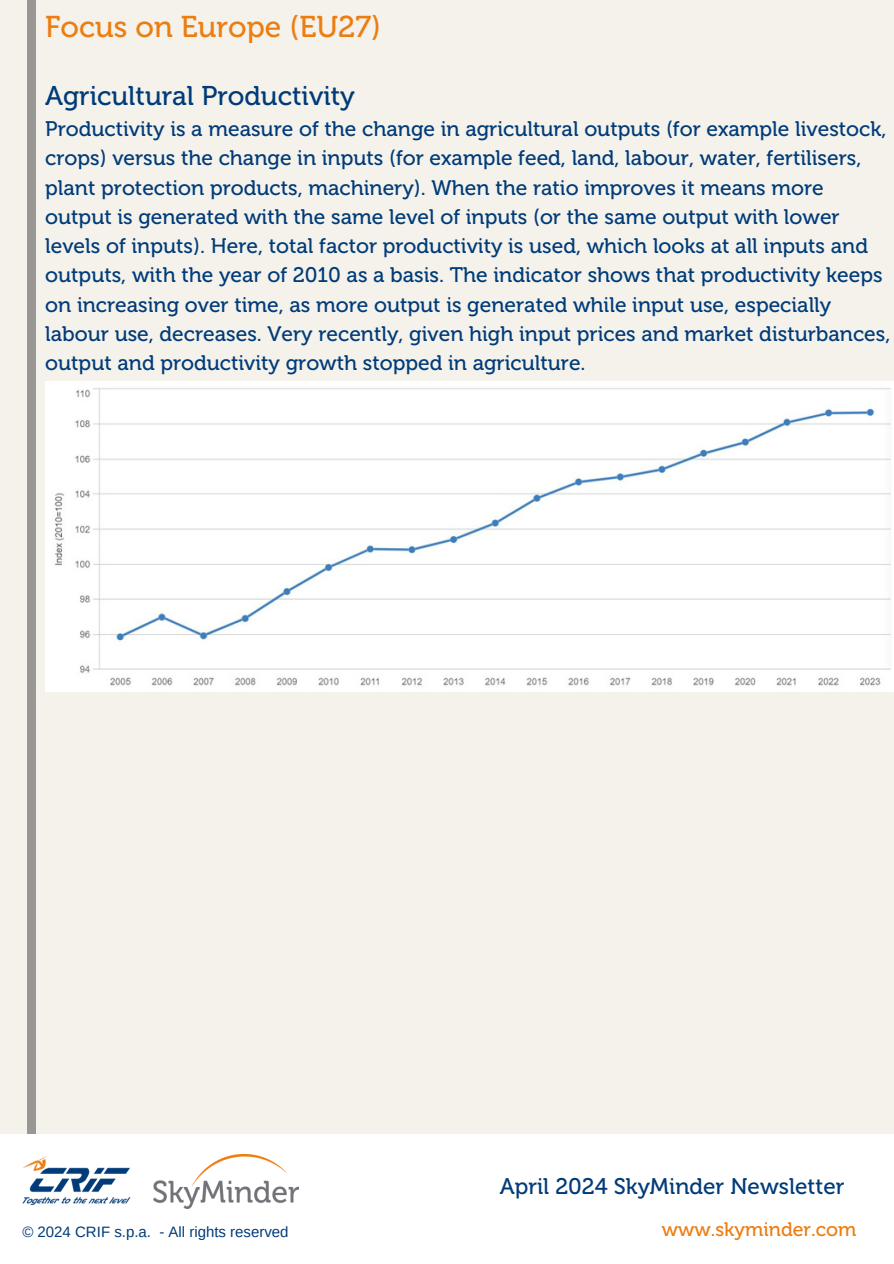
<style>
.page{position:relative;width:894px;height:1264px;background:#fff}
.page>*{position:absolute;margin:0;border:0;box-sizing:border-box;transform-origin:0 0}
.t1{font:30px "Museo 500";color:#ec7d11}
.t2{font:27px "Museo 500";color:#003b79}
.t3{font:22.5px "Museo 500";color:#003b79}
.t4{font:21px/29.2px "Museo 500";color:#003b79}
.t5{font:19.5px "Museo 500";color:#ec7d11}
.t6{font:15px "Arimo";color:#003b79}
</style>
<div class="page">
<div style="left:0;top:0;width:893px;height:1263px;background:#f4f2eb"></div>
<div style="left:0;top:1133px;width:893px;height:130px;background:#fff"></div>
<img style="left:23px;top:1156px;width:108px;height:49px">
<div style="left:27px;top:0;width:9px;height:1133px;background:#989794"></div>
<img style="left:154px;top:1154px;width:145px;height:54px">
<img style="left:45px;top:381px;width:848px;height:310px">
<p class="t1" style="left:45px;top:9px;width:337px">Focus on Europe (EU27)</p>
<p class="t2" style="left:45px;top:79px;width:311px">Agricultural Productivity</p>
<p class="t4" style="left:45px;top:114px;width:846px">Productivity is a measure of the change in agricultural outputs (for example livestock, crops) versus the change in inputs (for example feed, land, labour, water, fertilisers, plant protection products, machinery). When the ratio improves it means more output is generated with the same level of inputs (or the same output with lower levels of inputs). Here, total factor productivity is used, which looks at all inputs and outputs, with the year of 2010 as a basis. The indicator shows that productivity keeps on increasing over time, as more output is generated while input use, especially labour use, decreases. Very recently, given high input prices and market disturbances, output and productivity growth stopped in agriculture.</p>
<h3 class="t3" style="left:499px;top:1173px;width:346px">April 2024 SkyMinder Newsletter</h3>
<p class="t6" style="left:22px;top:1223px;width:268px">© 2024 CRIF s.p.a. - All rights reserved</p>
<h2 class="t5" style="left:661px;top:1217px;width:196px">www.skyminder.com</h2>
</div>
